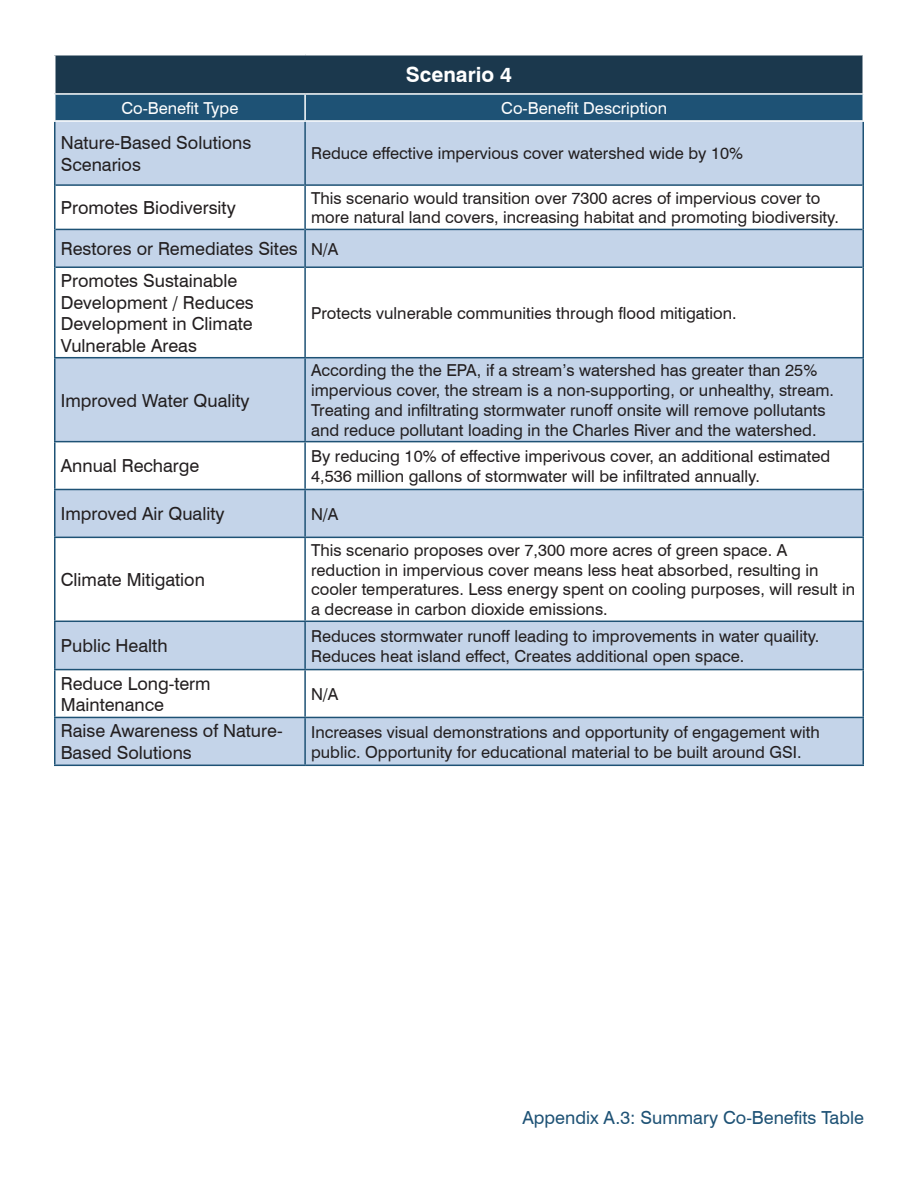
<style>
.page{position:relative;width:918px;height:1188px;background:#fff}
.page>*{position:absolute;margin:0;border:0;box-sizing:border-box;transform-origin:0 0}
.t1{font:700 21px "Swiss 721 BT";color:#fff}
.t2{font:18px/21.6px "Swiss 721 BT";color:#231f20}
.t3{font:18px "Swiss 721 BT";color:#1e5275}
.t4{font:16.5px/19.8px "Swiss 721 BT";color:#231f20}
.t5{font:16.5px "Swiss 721 BT";color:#fff}
</style>
<div class="page">
<div style="left:55px;top:55px;width:808px;height:39px;background:#1b384d"></div>
<div style="left:56px;top:95px;width:806px;height:25px;background:#1e5275"></div>
<svg style="left:56px;top:122px;width:806px;height:643px;fill:#c4d4e9"></svg>
<hr style="left:56px;top:184px;width:248px;height:2px;background:#1e5275">
<hr style="left:306px;top:184px;width:556px;height:2px;background:#1e5275">
<hr style="left:56px;top:229px;width:248px;height:1px;background:#1e5275">
<hr style="left:306px;top:229px;width:556px;height:1px;background:#1e5275">
<hr style="left:56px;top:266px;width:248px;height:2px;background:#1e5275">
<hr style="left:306px;top:266px;width:556px;height:2px;background:#1e5275">
<hr style="left:54px;top:122px;width:2px;height:63px;background:#1e5275">
<hr style="left:304px;top:122px;width:2px;height:63px;background:#1e5275">
<hr style="left:862px;top:122px;width:2px;height:63px;background:#1e5275">
<hr style="left:54px;top:185px;width:2px;height:44px;background:#1e5275">
<hr style="left:304px;top:185px;width:2px;height:44px;background:#1e5275">
<hr style="left:862px;top:185px;width:2px;height:44px;background:#1e5275">
<hr style="left:54px;top:229px;width:2px;height:38px;background:#1e5275">
<hr style="left:304px;top:229px;width:2px;height:38px;background:#1e5275">
<hr style="left:862px;top:229px;width:2px;height:38px;background:#1e5275">
<hr style="left:54px;top:267px;width:2px;height:90px;background:#1e5275">
<hr style="left:304px;top:267px;width:2px;height:90px;background:#1e5275">
<hr style="left:862px;top:267px;width:2px;height:90px;background:#1e5275">
<hr style="left:54px;top:357px;width:251px;height:1px;background:#1e5275">
<hr style="left:54px;top:358px;width:2px;height:83px;background:#1e5275">
<hr style="left:305px;top:357px;width:559px;height:1px;background:#1e5275">
<hr style="left:304px;top:358px;width:2px;height:83px;background:#1e5275">
<hr style="left:862px;top:358px;width:2px;height:83px;background:#1e5275">
<hr style="left:54px;top:441px;width:251px;height:1px;background:#1e5275">
<hr style="left:54px;top:442px;width:2px;height:47px;background:#1e5275">
<hr style="left:305px;top:441px;width:559px;height:1px;background:#1e5275">
<hr style="left:304px;top:442px;width:2px;height:47px;background:#1e5275">
<hr style="left:862px;top:442px;width:2px;height:47px;background:#1e5275">
<hr style="left:54px;top:489px;width:251px;height:1px;background:#1e5275">
<hr style="left:54px;top:490px;width:2px;height:47px;background:#1e5275">
<hr style="left:305px;top:489px;width:559px;height:1px;background:#1e5275">
<hr style="left:304px;top:490px;width:2px;height:47px;background:#1e5275">
<hr style="left:862px;top:490px;width:2px;height:47px;background:#1e5275">
<hr style="left:54px;top:537px;width:251px;height:1px;background:#1e5275">
<hr style="left:54px;top:538px;width:2px;height:83px;background:#1e5275">
<hr style="left:305px;top:537px;width:559px;height:1px;background:#1e5275">
<hr style="left:304px;top:538px;width:2px;height:83px;background:#1e5275">
<hr style="left:862px;top:538px;width:2px;height:83px;background:#1e5275">
<hr style="left:54px;top:621px;width:251px;height:1px;background:#1e5275">
<hr style="left:54px;top:622px;width:2px;height:47px;background:#1e5275">
<hr style="left:305px;top:621px;width:559px;height:1px;background:#1e5275">
<hr style="left:304px;top:622px;width:2px;height:47px;background:#1e5275">
<hr style="left:862px;top:622px;width:2px;height:47px;background:#1e5275">
<hr style="left:54px;top:669px;width:251px;height:1px;background:#1e5275">
<hr style="left:54px;top:670px;width:2px;height:47px;background:#1e5275">
<hr style="left:305px;top:669px;width:559px;height:1px;background:#1e5275">
<hr style="left:304px;top:670px;width:2px;height:47px;background:#1e5275">
<hr style="left:862px;top:670px;width:2px;height:47px;background:#1e5275">
<hr style="left:54px;top:717px;width:251px;height:1px;background:#1e5275">
<hr style="left:54px;top:718px;width:2px;height:47px;background:#1e5275">
<hr style="left:305px;top:717px;width:559px;height:1px;background:#1e5275">
<hr style="left:304px;top:718px;width:2px;height:47px;background:#1e5275">
<hr style="left:862px;top:718px;width:2px;height:47px;background:#1e5275">
<hr style="left:54px;top:765px;width:251px;height:1px;background:#1e5275">
<hr style="left:305px;top:765px;width:559px;height:1px;background:#1e5275">
<hr style="left:54px;top:56px;width:2px;height:37px;background:#fff">
<hr style="left:862px;top:56px;width:2px;height:37px;background:#fff">
<hr style="left:54px;top:93px;width:251px;height:2px;background:#fff">
<hr style="left:305px;top:93px;width:559px;height:2px;background:#fff">
<hr style="left:304px;top:95px;width:2px;height:25px;background:#fff">
<p class="t1" style="left:406px;top:62px;width:108px">Scenario 4</p>
<p class="t5" style="left:121px;top:98px;width:119px">Co-Benefit Type</p>
<p class="t5" style="left:501px;top:98px;width:167px">Co-Benefit Description</p>
<p class="t2" style="left:61px;top:132px;width:192px">Nature-Based Solutions<br>Scenarios</p>
<p class="t4" style="left:311px;top:143px;width:434px">Reduce effective impervious cover watershed wide by 10%</p>
<p class="t2" style="left:61px;top:197px;width:177px">Promotes Biodiversity</p>
<p class="t4" style="left:311px;top:188px;width:529px">This scenario would transition over 7300 acres of impervious cover to more natural land covers, increasing habitat and promoting biodiversity.</p>
<p class="t2" style="left:61px;top:238px;width:239px">Restores or Remediates Sites</p>
<p class="t4" style="left:311px;top:239px;width:29px">N/A</p>
<p class="t2" style="left:61px;top:270px;width:195px">Promotes Sustainable<br>Development / Reduces<br>Development in Climate</p>
<p class="t2" style="left:61px;top:334px;width:138px">Vulnerable Areas</p>
<p class="t4" style="left:311px;top:303px;width:427px">Protects vulnerable communities through flood mitigation.</p>
<p class="t2" style="left:61px;top:389px;width:190px">Improved Water Quality</p>
<p class="t4" style="left:311px;top:360px;width:524px">According the the EPA, if a stream’s watershed has greater than 25% impervious cover, the stream is a non-supporting, or unhealthy, stream.<br>Treating and infiltrating stormwater runoff onsite will remove pollutants and reduce pollutant loading in the Charles River and the watershed.</p>
<p class="t2" style="left:61px;top:455px;width:140px">Annual Recharge</p>
<p class="t4" style="left:311px;top:446px;width:521px">By reducing 10% of effective imperivous cover, an additional estimated<br>4,536 million gallons of stormwater will be infiltrated annually.</p>
<p class="t2" style="left:61px;top:503px;width:165px">Improved Air Quality</p>
<p class="t4" style="left:311px;top:504px;width:29px">N/A</p>
<p class="t2" style="left:61px;top:569px;width:146px">Climate Mitigation</p>
<p class="t4" style="left:311px;top:540px;width:545px">This scenario proposes over 7,300 more acres of green space. A reduction in impervious cover means less heat absorbed, resulting in cooler temperatures. Less energy spent on cooling purposes, will result in a decrease in carbon dioxide emissions.</p>
<p class="t2" style="left:61px;top:635px;width:108px">Public Health</p>
<p class="t4" style="left:311px;top:626px;width:510px">Reduces stormwater runoff leading to improvements in water quaility.<br>Reduces heat island effect, Creates additional open space.</p>
<p class="t2" style="left:61px;top:672px;width:151px">Reduce Long-term<br>Maintenance</p>
<p class="t4" style="left:311px;top:684px;width:29px">N/A</p>
<p class="t2" style="left:61px;top:720px;width:223px">Raise Awareness of Nature-<br>Based Solutions</p>
<p class="t4" style="left:311px;top:722px;width:510px">Increases visual demonstrations and opportunity of engagement with public. Opportunity for educational material to be built around GSI.</p>
<p class="t3" style="left:522px;top:1107px;width:343px">Appendix A.3: Summary Co-Benefits Table</p>
</div>
